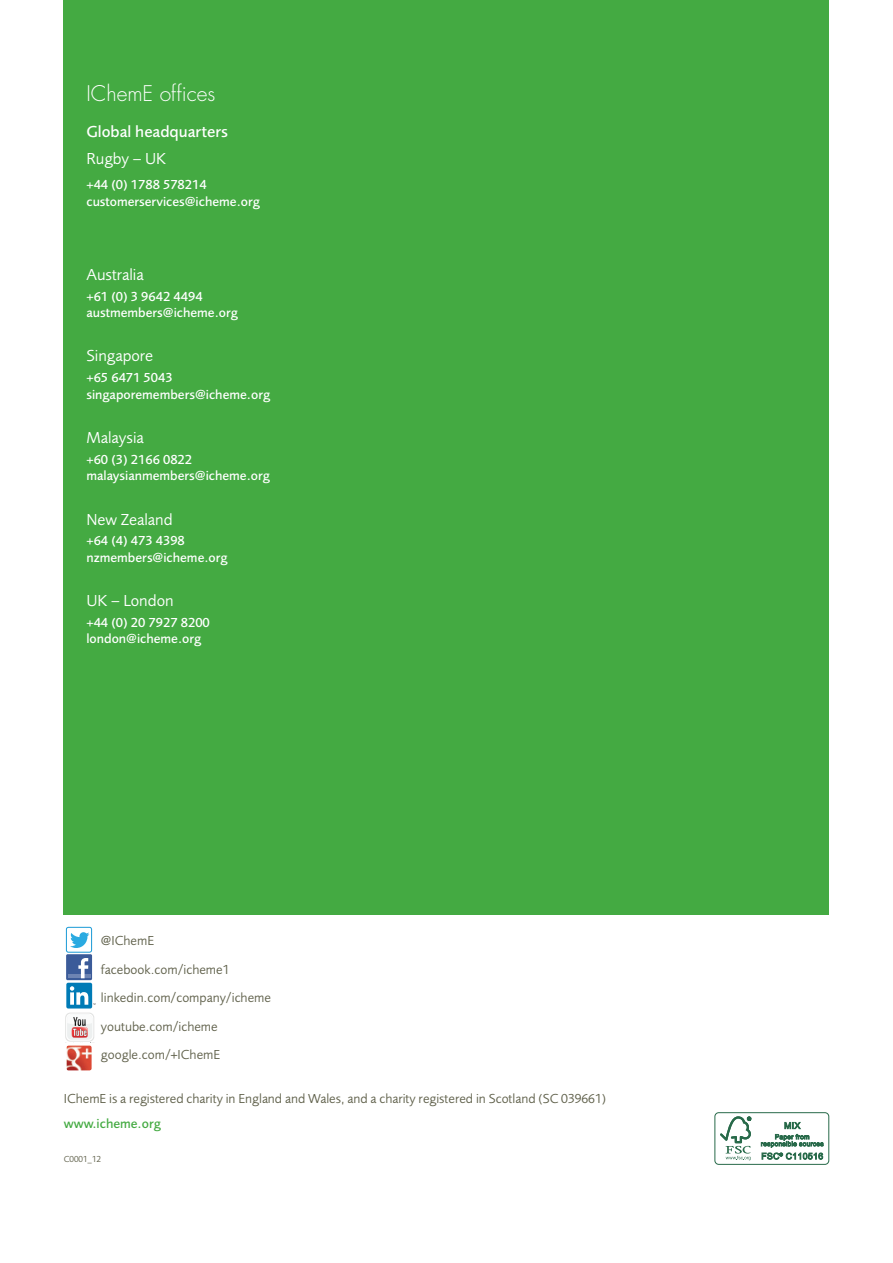
<style>
.page{position:relative;width:893px;height:1263px;background:#fff}
.page>*{position:absolute;margin:0;border:0;box-sizing:border-box;transform-origin:0 0}
.t1{font:300 21px "Futura Std";color:#fff}
.t2{font:16.5px "Foundry Sans";color:#fff}
.t3{font:500 16.5px "Foundry Sans";color:#fff}
.t4{font:500 13.5px/16.5px "Foundry Sans";color:#fff}
.t5{font:13.5px/28.7px "Foundry Sans";color:#60614b}
.t6{font:500 13.5px "Foundry Sans";color:#44aa42}
.t7{font:9px "Foundry Sans";color:#60614b}
</style>
<div class="page">
<div style="left:64px;top:0;width:765px;height:914px;background:#44aa42"></div>
<div style="left:714px;top:1112px;width:115px;height:53px;border:1px solid #286a4a;border-radius:4px"></div>
<svg style="left:720px;top:1116px;width:31px;height:44px"></svg>
<svg style="left:761px;top:1121px;width:63px;height:39px"></svg>
<svg style="left:66px;top:927px;width:26px;height:25px"></svg>
<div style="left:66px;top:927px;width:26px;height:25px;border:1px solid #1999d6;border-radius:2px"></div>
<img style="left:66px;top:1045px;width:26px;height:25px">
<div style="left:66px;top:954px;width:26px;height:26px;background:#3b5b99"></div>
<hr style="left:68px;top:974px;width:22px;height:4px;background:#6d84b3">
<svg style="left:78px;top:958px;width:10px;height:20px"></svg>
<div style="left:66px;top:983px;width:26px;height:25px;background:#007bb6;border-radius:2px"></div>
<svg style="left:70px;top:986px;width:25px;height:19px"></svg>
<svg style="left:65px;top:1012px;width:29px;height:30px"></svg>
<svg style="left:66px;top:1013px;width:27px;height:28px"></svg>
<div style="left:67px;top:1014px;width:25px;height:26px;background:#edf0f0;border-radius:4px"></div>
<svg style="left:67px;top:1014px;width:25px;height:24px"></svg>
<h1 class="t1" style="left:86px;top:81px;width:130px">IChemE offices</h1>
<p class="t3" style="left:86px;top:122px;width:143px">Global headquarters</p>
<p class="t2" style="left:86px;top:150px;width:81px">Rugby – UK</p>
<p class="t4" style="left:86px;top:177px;width:175px">+44 (0) 1788 578214 customerservices@icheme.org</p>
<p class="t2" style="left:86px;top:265px;width:59px">Australia</p>
<p class="t4" style="left:86px;top:288px;width:153px">+61 (0) 3 9642 4494 austmembers@icheme.org</p>
<p class="t2" style="left:86px;top:347px;width:68px">Singapore</p>
<p class="t4" style="left:86px;top:370px;width:185px">+65 6471 5043 singaporemembers@icheme.org</p>
<p class="t2" style="left:86px;top:428px;width:59px">Malaysia</p>
<p class="t4" style="left:86px;top:451px;width:185px">+60 (3) 2166 0822 malaysianmembers@icheme.org</p>
<p class="t2" style="left:86px;top:510px;width:88px">New Zealand</p>
<p class="t4" style="left:86px;top:533px;width:143px">+64 (4) 473 4398 nzmembers@icheme.org</p>
<p class="t2" style="left:86px;top:592px;width:89px">UK – London</p>
<p class="t4" style="left:86px;top:614px;width:125px">+44 (0) 20 7927 8200 london@icheme.org</p>
<p class="t5" style="left:101px;top:926px;width:172px">@IChemE facebook.com/icheme1 linkedin.com/company/icheme youtube.com/icheme google.com/+IChemE</p>
<p class="t5" style="left:64px;top:1085px;width:544px">IChemE is a registered charity in England and Wales, and a charity registered in Scotland (SC 039661)</p>
<p class="t6" style="left:64px;top:1116px;width:99px">www.icheme.org</p>
<p class="t7" style="left:64px;top:1154px;width:39px">C0001_12</p>
</div>
